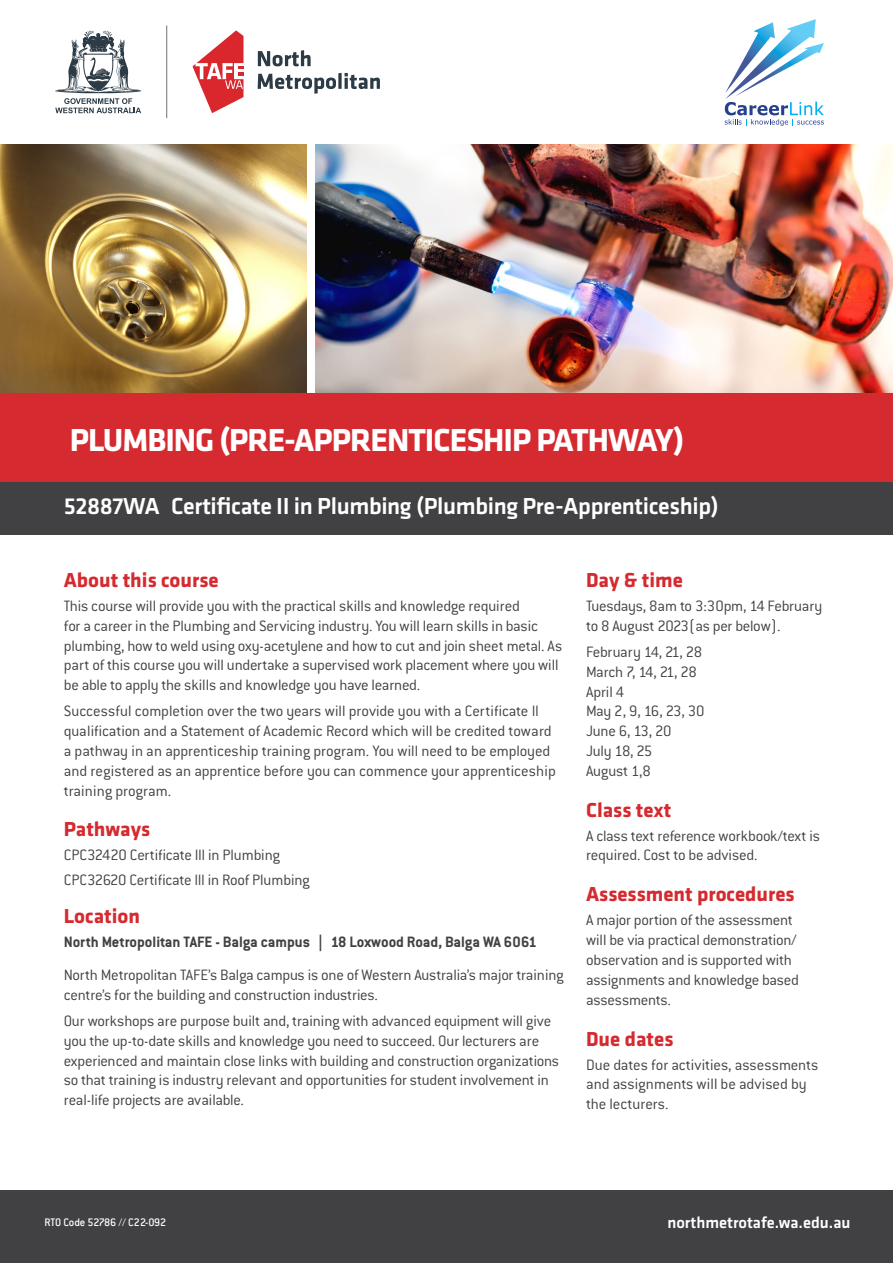
<style>
.page{position:relative;width:893px;height:1263px;background:#fff}
.page>*{position:absolute;margin:0;border:0;box-sizing:border-box;transform-origin:0 0}
.t1{font:700 33px "Klavika";letter-spacing:-.03em;color:#fff}
.t2{font:500 24px "Klavika";letter-spacing:-.015em;color:#fff}
.t3{font:700 21px "Klavika";color:#d52a2f}
.t4{font:300 16.5px/19.8px "Conduit ITC Std";letter-spacing:-.01em;color:#414042}
.t5{font:700 16.5px "Conduit ITC Std";color:#414042}
.t6{font:500 16.5px "Klavika";color:#fff}
.t7{font:500 12px "Conduit ITC Std";letter-spacing:-.015em;color:#fff}
</style>
<div class="page">
<svg style="left:55px;top:30px;width:86px;height:83px"></svg>
<hr style="left:166px;top:26px;width:1px;height:92px;background:#6d727b">
<svg style="left:193px;top:30px;width:50px;height:83px"></svg>
<svg style="left:258px;top:50px;width:53px;height:16px"></svg>
<svg style="left:258px;top:73px;width:122px;height:21px"></svg>
<div style="left:0;top:1191px;width:893px;height:72px;background:#414042"></div>
<svg style="left:725px;top:19px;width:99px;height:107px"></svg>
<img style="left:316px;top:145px;width:577px;height:248px">
<img style="left:0;top:145px;width:306px;height:248px">
<div style="left:0;top:483px;width:893px;height:52px;background:#414042"></div>
<div style="left:0;top:393px;width:893px;height:89px;background:#d52a2f"></div>
<h1 class="t1" style="left:70px;top:416px;width:616px">PLUMBING (PRE-APPRENTICESHIP PATHWAY)</h1>
<h2 class="t2" style="left:64px;top:490px;width:656px">52887WA Certificate II in Plumbing (Plumbing Pre-Apprenticeship)</h2>
<p class="t3" style="left:64px;top:565px;width:156px">About this course</p>
<p class="t4" style="left:64px;top:595px;width:500px">This course will provide you with the practical skills and knowledge required<br>for a career in the Plumbing and Servicing industry. You will learn skills in basic plumbing, how to weld using oxy-acetylene and how to cut and join sheet metal. As part of this course you will undertake a supervised work placement where you will be able to apply the skills and knowledge you have learned.</p>
<p class="t4" style="left:64px;top:701px;width:494px">Successful completion over the two years will provide you with a Certificate II qualification and a Statement of Academic Record which will be credited toward a pathway in an apprenticeship training program. You will need to be employed and registered as an apprentice before you can commence your apprenticeship training program.</p>
<p class="t3" style="left:64px;top:814px;width:88px">Pathways</p>
<p class="t4" style="left:64px;top:843px;width:247px;line-height:24px">CPC32420 Certificate III in Plumbing<br>CPC32620 Certificate III in Roof Plumbing</p>
<p class="t3" style="left:64px;top:901px;width:78px">Location</p>
<p class="t5" style="left:64px;top:932px;width:475px">North Metropolitan TAFE - Balga campus | 18 Loxwood Road, Balga WA 6061</p>
<p class="t4" style="left:64px;top:964px;width:501px">North Metropolitan TAFE’s Balga campus is one of Western Australia’s major training centre’s for the building and construction industries.</p>
<p class="t4" style="left:64px;top:1010px;width:497px">Our workshops are purpose built and, training with advanced equipment will give you the up-to-date skills and knowledge you need to succeed. Our lecturers are experienced and maintain close links with building and construction organizations so that training is industry relevant and opportunities for student involvement in real-life projects are available.</p>
<p class="t3" style="left:586px;top:565px;width:98px">Day &amp; time</p>
<p class="t4" style="left:586px;top:595px;width:238px">Tuesdays, 8am to 3:30pm, 14 February to 8 August 2023(as per below).</p>
<p class="t4" style="left:586px;top:641px;width:120px">February 14, 21, 28<br>March 7, 14, 21, 28<br>April 4<br>May 2, 9, 16, 23, 30<br>June 6, 13, 20<br>July 18, 25<br>August 1,8</p>
<p class="t3" style="left:586px;top:794px;width:87px">Class text</p>
<p class="t4" style="left:586px;top:825px;width:236px">A class text reference workbook/text is required. Cost to be advised.</p>
<p class="t3" style="left:586px;top:879px;width:210px">Assessment procedures</p>
<p class="t4" style="left:586px;top:910px;width:214px">A major portion of the assessment will be via practical demonstration/ observation and is supported with assignments and knowledge based assessments.</p>
<p class="t3" style="left:586px;top:1023px;width:89px">Due dates</p>
<p class="t4" style="left:586px;top:1054px;width:234px">Due dates for activities, assessments and assignments will be advised by the lecturers.</p>
<p class="t7" style="left:45px;top:1215px;width:123px">RTO Code 52786 // C22-092</p>
<p class="t6" style="left:667px;top:1211px;width:185px">northmetrotafe.wa.edu.au</p>
</div>
